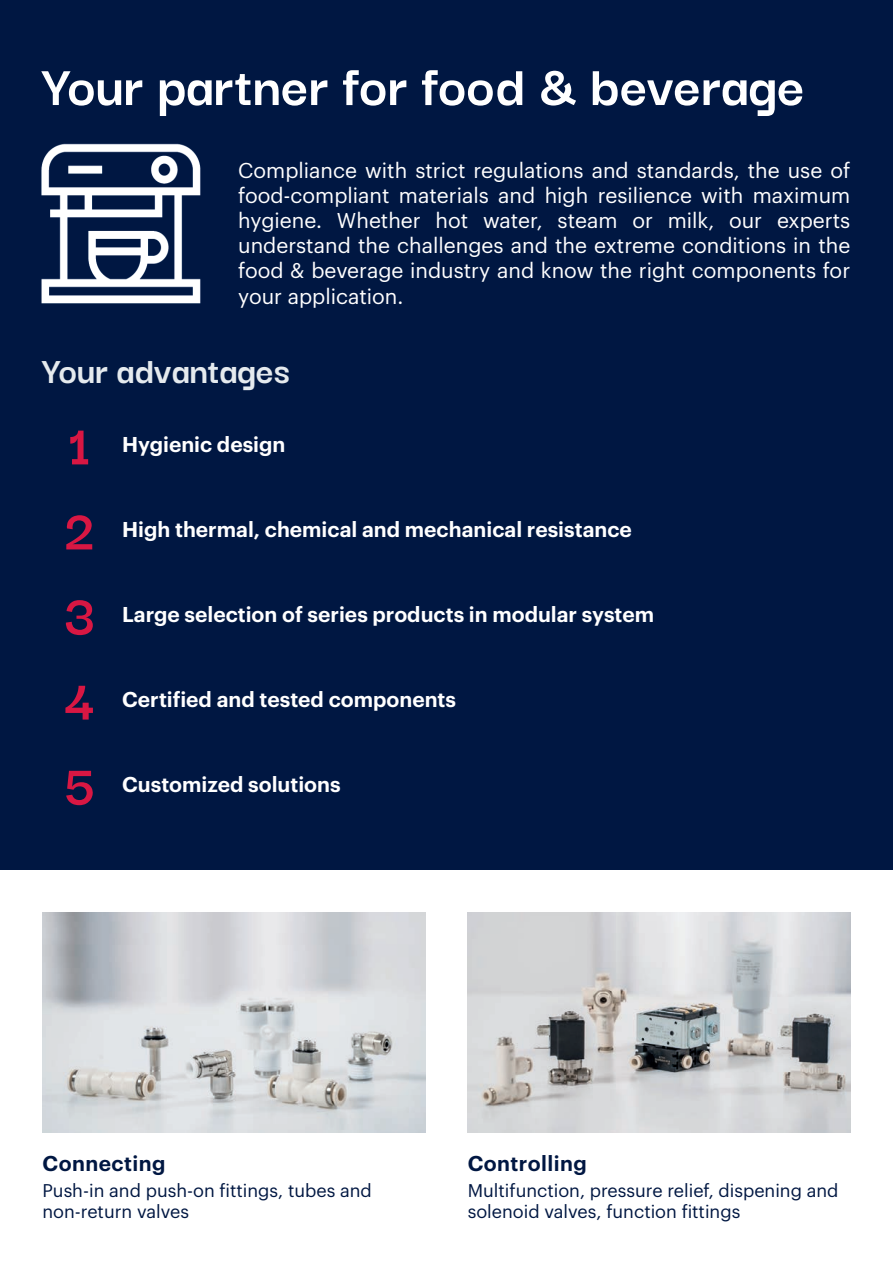
<style>
.page{position:relative;width:893px;height:1263px;background:#fff}
.page>*{position:absolute;margin:0;border:0;box-sizing:border-box;transform-origin:0 0}
.t1{font:700 60px "Darker Grotesque";color:#fff}
.t2{font:700 60px "Darker Grotesque";color:#d81743}
.t3{font:700 39px "Darker Grotesque";color:#e5eaee}
.t4{font:21px/25.2px "Graphik";color:#fff;text-align:justify}
.t5{font:600 21px "Graphik";color:#fff}
.t6{font:600 21px "Graphik";letter-spacing:.02em;color:#001742}
.t7{font:18px/21.6px "Graphik";color:#001742}
</style>
<div class="page">
<div style="left:0;top:0;width:893px;height:870px;background:#001742"></div>
<img style="left:41px;top:143px;width:160px;height:161px">
<img style="left:468px;top:912px;width:382px;height:220px">
<img style="left:43px;top:912px;width:382px;height:220px">
<h1 class="t1" style="left:43px;top:41px;width:764px">Your partner for food &amp; beverage</h1>
<p class="t4" style="left:238px;top:156px;width:614px">Compliance with strict regulations and standards, the use of food-compliant materials and high resilience with maximum hygiene. Whether hot water, steam or milk, our experts understand the challenges and the extreme conditions in the food &amp; beverage industry and know the right components for your application.</p>
<h2 class="t3" style="left:43px;top:342px;width:249px">Your advantages</h2>
<h1 class="t2" style="left:68px;top:401px;width:24px">1</h1>
<p class="t5" style="left:122px;top:428px;width:165px">Hygienic design</p>
<h1 class="t2" style="left:64px;top:486px;width:33px">2</h1>
<p class="t5" style="left:122px;top:513px;width:511px">High thermal, chemical and mechanical resistance</p>
<h1 class="t2" style="left:64px;top:571px;width:32px">3</h1>
<p class="t5" style="left:122px;top:598px;width:533px">Large selection of series products in modular system</p>
<h1 class="t2" style="left:64px;top:656px;width:33px">4</h1>
<p class="t5" style="left:122px;top:683px;width:335px">Certified and tested components</p>
<h1 class="t2" style="left:64px;top:741px;width:33px">5</h1>
<p class="t5" style="left:122px;top:768px;width:220px">Customized solutions</p>
<p class="t6" style="left:43px;top:1147px;width:124px">Connecting</p>
<p class="t7" style="left:43px;top:1178px;width:331px">Push-in and push-on fittings, tubes and non-return valves</p>
<p class="t6" style="left:468px;top:1147px;width:120px">Controlling</p>
<p class="t7" style="left:468px;top:1178px;width:372px">Multifunction, pressure relief, dispening and solenoid valves, function fittings</p>
</div>
